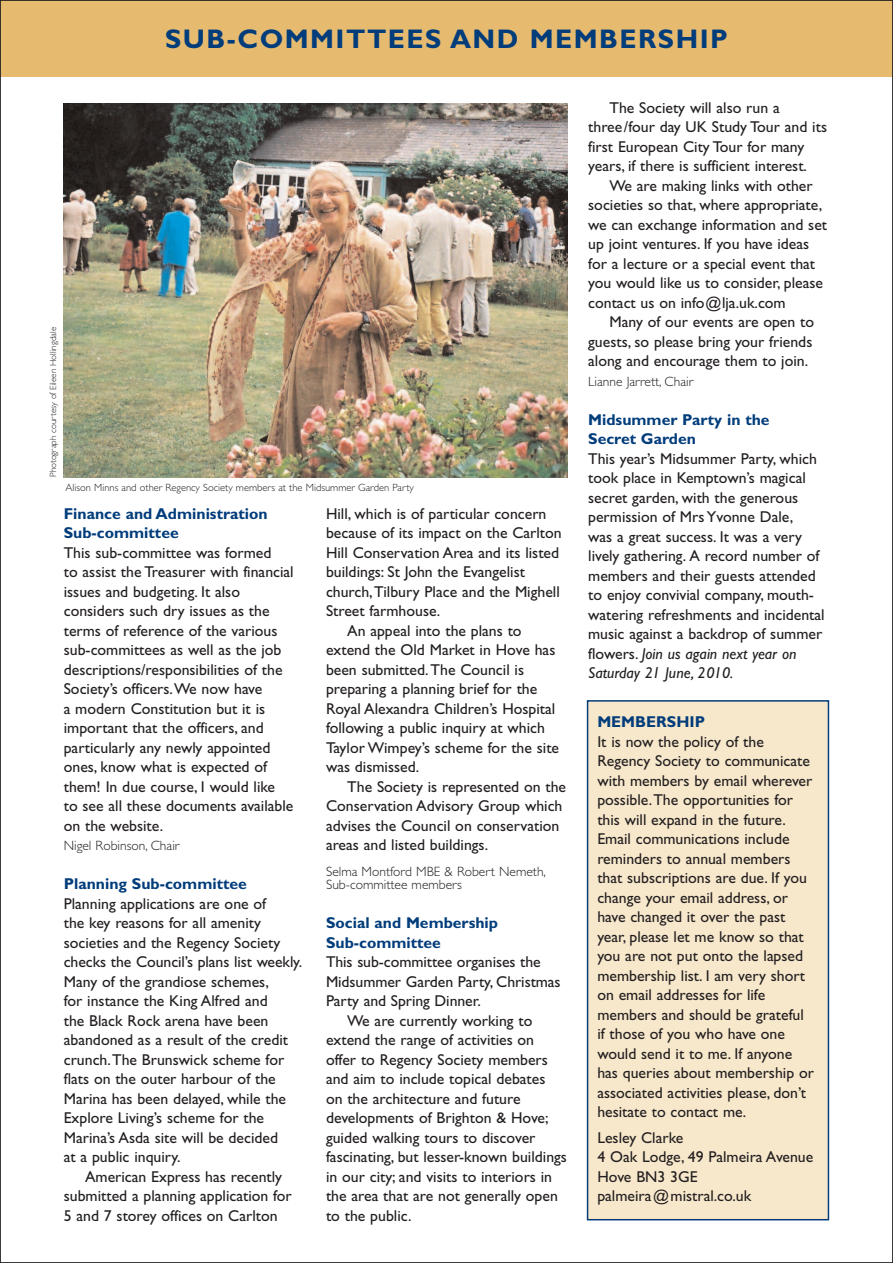
<style>
.page{position:relative;width:893px;height:1263px;background:#fff}
.page>*{position:absolute;margin:0;border:0;box-sizing:border-box;transform-origin:0 0}
.t1{font:700 27px "Gill Sans";letter-spacing:.055em;color:#013c7b}
.t2{font:15.75px/19.5px "Gill Sans";color:#231f20}
.t3{font:700 15.75px/19.5px "Gill Sans";color:#013c7b}
.t4{font:300 13.5px/13.5px "Gill Sans";color:#231f20}
.t5{font:300 10.5px "Gill Sans";color:#231f20}
.t6{font:300 9px "Gill Sans";color:#231f20}
.s1{font-style:italic}
</style>
<div class="page">
<div style="left:0;top:0;width:893px;height:77px;background:#e6bb70"></div>
<img style="left:64px;top:103px;width:503px;height:375px">
<div style="left:588px;top:701px;width:240px;height:519px;background:#f7e8cc"></div>
<div style="left:587px;top:700px;width:242px;height:520px;border:2px solid #013c7b"></div>
<h1 class="t1" style="left:165px;top:29px;width:564px">SUB-COMMITTEES AND MEMBERSHIP</h1>
<p class="t6" style="left:48px;top:477px;width:152px;rotate:-90deg">Photograph courtesy of Eileen Hollingdale</p>
<p class="t5" style="left:65px;top:481px;width:350px">Alison Minns and other Regency Society members at the Midsummer Garden Party</p>
<p class="t3" style="left:64px;top:505px;width:205px">Finance and Administration<br>Sub-committee</p>
<p class="t2" style="left:64px;top:544px;width:231px">This sub-committee was formed<br>to assist the Treasurer with financial issues and budgeting. It also considers such dry issues as the terms of reference of the various sub-committees as well as the job descriptions/responsibilities of the<br>Society’s officers.We now have<br>a modern Constitution but it is important that the officers, and particularly any newly appointed ones, know what is expected of them! In due course, I would like<br>to see all these documents available on the website.</p>
<p class="t4" style="left:64px;top:839px;width:117px">Nigel Robinson, Chair</p>
<p class="t3" style="left:64px;top:876px;width:185px">Planning Sub-committee</p>
<p class="t2" style="left:64px;top:895px;width:240px">Planning applications are one of<br>the key reasons for all amenity societies and the Regency Society checks the Council’s plans list weekly.<br>Many of the grandiose schemes,<br>for instance the King Alfred and<br>the Black Rock arena have been abandoned as a result of the credit crunch.The Brunswick scheme for flats on the outer harbour of the<br>Marina has been delayed, while the<br>Explore Living’s scheme for the<br>Marina’s Asda site will be decided<br>at a public inquiry.</p>
<p class="t2" style="left:64px;top:1168px;width:230px;text-indent:21px">American Express has recently submitted a planning application for<br>5 and 7 storey offices on Carlton</p>
<p class="t2" style="left:326px;top:505px;width:222px">Hill, which is of particular concern</p>
<p class="t2" style="left:326px;top:525px;width:237px">because of its impact on the Carlton</p>
<p class="t2" style="left:326px;top:544px;width:235px">Hill Conservation Area and its listed</p>
<p class="t2" style="left:326px;top:564px;width:200px">buildings: St John the Evangelist</p>
<p class="t2" style="left:326px;top:583px;width:235px">church,Tilbury Place and the Mighell</p>
<p class="t2" style="left:326px;top:603px;width:116px">Street farmhouse.</p>
<p class="t2" style="left:347px;top:622px;width:176px">An appeal into the plans to</p>
<p class="t2" style="left:326px;top:642px;width:231px">extend the Old Market in Hove has</p>
<p class="t2" style="left:326px;top:661px;width:200px">been submitted.The Council is</p>
<p class="t2" style="left:326px;top:681px;width:213px">preparing a planning brief for the</p>
<p class="t2" style="left:326px;top:700px;width:231px">Royal Alexandra Children’s Hospital</p>
<p class="t2" style="left:326px;top:720px;width:221px">following a public inquiry at which</p>
<p class="t2" style="left:326px;top:739px;width:235px">Taylor Wimpey’s scheme for the site</p>
<p class="t2" style="left:326px;top:759px;width:95px">was dismissed.</p>
<p class="t2" style="left:347px;top:778px;width:220px">The Society is represented on the</p>
<p class="t2" style="left:326px;top:798px;width:238px">Conservation Advisory Group which</p>
<p class="t2" style="left:326px;top:817px;width:235px">advises the Council on conservation</p>
<p class="t2" style="left:326px;top:837px;width:164px">areas and listed buildings.</p>
<p class="t4" style="left:326px;top:864px;width:221px">Selma Montford MBE &amp; Robert Nemeth,<br>Sub-committee members</p>
<p class="t3" style="left:326px;top:915px;width:174px">Social and Membership<br>Sub-committee</p>
<p class="t2" style="left:326px;top:954px;width:216px">This sub-committee organises the</p>
<p class="t2" style="left:326px;top:973px;width:236px">Midsummer Garden Party, Christmas</p>
<p class="t2" style="left:326px;top:993px;width:156px">Party and Spring Dinner.</p>
<p class="t2" style="left:347px;top:1012px;width:187px">We are currently working to</p>
<p class="t2" style="left:326px;top:1032px;width:210px">extend the range of activities on</p>
<p class="t2" style="left:326px;top:1051px;width:223px">offer to Regency Society members</p>
<p class="t2" style="left:326px;top:1071px;width:221px">and aim to include topical debates</p>
<p class="t2" style="left:326px;top:1090px;width:196px">on the architecture and future</p>
<p class="t2" style="left:326px;top:1110px;width:224px">developments of Brighton &amp; Hove;</p>
<p class="t2" style="left:326px;top:1129px;width:211px">guided walking tours to discover</p>
<p class="t2" style="left:326px;top:1149px;width:242px">fascinating, but lesser-known buildings</p>
<p class="t2" style="left:326px;top:1168px;width:228px">in our city; and visits to interiors in</p>
<p class="t2" style="left:326px;top:1188px;width:233px">the area that are not generally open</p>
<p class="t2" style="left:326px;top:1207px;width:87px">to the public.</p>
<p class="t2" style="left:588px;top:99px;width:240px;text-indent:21px">The Society will also run a three/four day UK Study Tour and its first European City Tour for many years, if there is sufficient interest.</p>
<p class="t2" style="left:588px;top:177px;width:240px;text-indent:21px">We are making links with other societies so that, where appropriate, we can exchange information and set up joint ventures. If you have ideas for a lecture or a special event that you would like us to consider, please contact us on info@lja.uk.com</p>
<p class="t2" style="left:588px;top:314px;width:227px;text-align:justify;text-indent:21px">Many of our events are open to guests, so please bring your friends along and encourage them to join.</p>
<p class="t4" style="left:588px;top:374px;width:106px">Lianne Jarrett, Chair</p>
<p class="t3" style="left:588px;top:411px;width:183px">Midsummer Party in the<br>Secret Garden</p>
<p class="t2" style="left:588px;top:450px;width:238px">This year’s Midsummer Party, which took place in Kemptown’s magical secret garden, with the generous permission of Mrs Yvonne Dale,<br>was a great success. It was a very lively gathering. A record number of members and their guests attended to enjoy convivial company, mouth&shy;watering refreshments and incidental music against a backdrop of summer flowers. <span class="s1">Join us again next year on Saturday 21 June, 2010.</span></p>
<p class="t3" style="left:597px;top:713px;width:109px">MEMBERSHIP</p>
<p class="t2" style="left:597px;top:733px;width:218px">It is now the policy of the<br>Regency Society to communicate with members by email wherever possible.The opportunities for this will expand in the future.<br>Email communications include reminders to annual members that subscriptions are due. If you change your email address, or have changed it over the past year, please let me know so that you are not put onto the lapsed membership list. I am very short on email addresses for life members and should be grateful if those of you who have one would send it to me. If anyone has queries about membership or associated activities please, don’t hesitate to contact me.</p>
<p class="t2" style="left:597px;top:1129px;width:217px">Lesley Clarke<br>4 Oak Lodge, 49 Palmeira Avenue<br>Hove BN3 3GE palmeira@mistral.co.uk</p>
</div>
